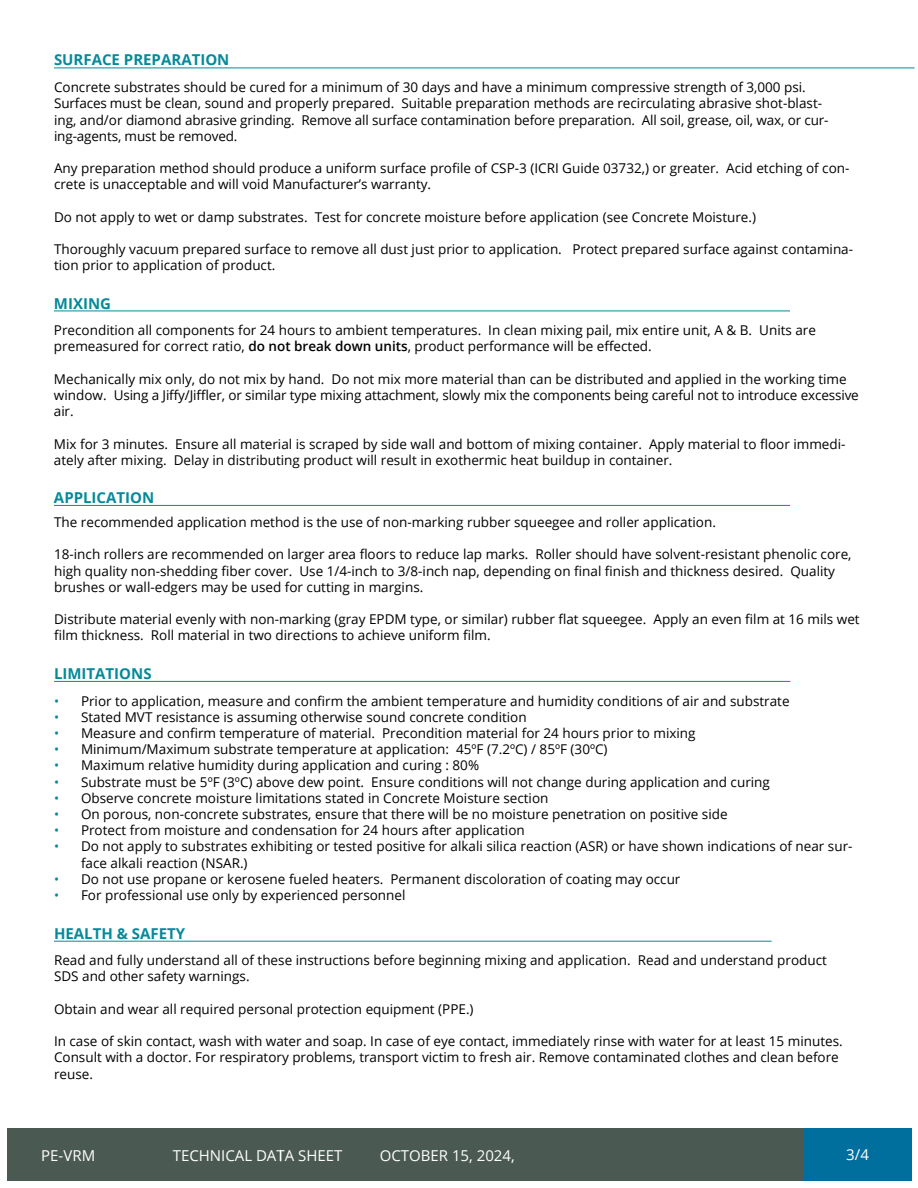
<style>
.page{position:relative;width:918px;height:1188px;background:#fff}
.page>*{position:absolute;margin:0;border:0;box-sizing:border-box;transform-origin:0 0}
.t1{font:700 15px "Open Sans";color:#058a99}
.t2{font:15px "Open Sans";color:#fff}
.t3{font:13.5px/16.2px "Open Sans";color:#000}
.s1{font-weight:600}
.s2{color:#058a99}
</style>
<div class="page">
<div style="left:7px;top:1129px;width:905px;height:52px;background:#4a5951"></div>
<div style="left:804px;top:1129px;width:108px;height:52px;background:#006f9e"></div>
<hr style="left:54px;top:505px;width:736px;height:1px;background:#058a99">
<hr style="left:54px;top:681px;width:736px;height:1px;background:#058a99">
<hr style="left:54px;top:311px;width:736px;height:1px;background:#058a99">
<hr style="left:54px;top:68px;width:861px;height:1px;background:#058a99">
<hr style="left:54px;top:941px;width:718px;height:1px;background:#058a99">
<p class="t1" style="left:54px;top:49px;width:177px">SURFACE PREPARATION</p>
<p class="t3" style="left:54px;top:79px;width:776px">Concrete substrates should be cured for a minimum of 30 days and have a minimum compressive strength of 3,000 psi.<br>Surfaces must be clean, sound and properly prepared. Suitable preparation methods are recirculating abrasive shot-blast&shy;ing, and/or diamond abrasive grinding. Remove all surface contamination before preparation. All soil, grease, oil, wax, or cur&shy;ing-agents, must be removed.</p>
<p class="t3" style="left:54px;top:160px;width:797px">Any preparation method should produce a uniform surface profile of CSP-3 (ICRI Guide 03732,) or greater. Acid etching of con&shy;crete is unacceptable and will void Manufacturer’s warranty.</p>
<p class="t3" style="left:54px;top:208px;width:704px">Do not apply to wet or damp substrates. Test for concrete moisture before application (see Concrete Moisture.)</p>
<p class="t3" style="left:54px;top:241px;width:801px">Thoroughly vacuum prepared surface to remove all dust just prior to application. Protect prepared surface against contamina&shy;tion prior to application of product.</p>
<p class="t1" style="left:54px;top:292px;width:59px">MIXING</p>
<p class="t3" style="left:54px;top:322px;width:764px">Precondition all components for 24 hours to ambient temperatures. In clean mixing pail, mix entire unit, A &amp; B. Units are premeasured for correct ratio, <span class="s1">do not break down units</span>, product performance will be effected.</p>
<p class="t3" style="left:54px;top:370px;width:806px">Mechanically mix only, do not mix by hand. Do not mix more material than can be distributed and applied in the working time window. Using a Jiffy/Jiffler, or similar type mixing attachment, slowly mix the components being careful not to introduce excessive air.</p>
<p class="t3" style="left:54px;top:435px;width:793px">Mix for 3 minutes. Ensure all material is scraped by side wall and bottom of mixing container. Apply material to floor immedi&shy;ately after mixing. Delay in distributing product will result in exothermic heat buildup in container.</p>
<p class="t1" style="left:54px;top:487px;width:102px">APPLICATION</p>
<p class="t3" style="left:54px;top:514px;width:663px">The recommended application method is the use of non-marking rubber squeegee and roller application.</p>
<p class="t3" style="left:54px;top:546px;width:799px">18-inch rollers are recommended on larger area floors to reduce lap marks. Roller should have solvent-resistant phenolic core, high quality non-shedding fiber cover. Use 1/4-inch to 3/8-inch nap, depending on final finish and thickness desired. Quality brushes or wall-edgers may be used for cutting in margins.</p>
<p class="t3" style="left:54px;top:611px;width:807px">Distribute material evenly with non-marking (gray EPDM type, or similar) rubber flat squeegee. Apply an even film at 16 mils wet film thickness. Roll material in two directions to achieve uniform film.</p>
<p class="t1" style="left:54px;top:663px;width:99px">LIMITATIONS</p>
<p class="t3" style="left:54px;top:692px;width:737px"><span class="s2">•</span> Prior to application, measure and confirm the ambient temperature and humidity conditions of air and substrate</p>
<p class="t3" style="left:54px;top:708px;width:474px"><span class="s2">•</span> Stated MVT resistance is assuming otherwise sound concrete condition</p>
<p class="t3" style="left:54px;top:725px;width:643px"><span class="s2">•</span> Measure and confirm temperature of material. Precondition material for 24 hours prior to mixing</p>
<p class="t3" style="left:54px;top:741px;width:555px"><span class="s2">•</span> Minimum/Maximum substrate temperature at application: 45ºF (7.2ºC) / 85ºF (30ºC)</p>
<p class="t3" style="left:54px;top:757px;width:427px"><span class="s2">•</span> Maximum relative humidity during application and curing : 80%</p>
<p class="t3" style="left:54px;top:773px;width:717px"><span class="s2">•</span> Substrate must be 5ºF (3ºC) above dew point. Ensure conditions will not change during application and curing</p>
<p class="t3" style="left:54px;top:789px;width:496px"><span class="s2">•</span> Observe concrete moisture limitations stated in Concrete Moisture section</p>
<p class="t3" style="left:54px;top:806px;width:675px"><span class="s2">•</span> On porous, non-concrete substrates, ensure that there will be no moisture penetration on positive side</p>
<p class="t3" style="left:54px;top:822px;width:472px"><span class="s2">•</span> Protect from moisture and condensation for 24 hours after application</p>
<p class="t3" style="left:81px;top:838px;width:773px;text-indent:-27px"><span class="s2">•</span> Do not apply to substrates exhibiting or tested positive for alkali silica reaction (ASR) or have shown indications of near sur&shy;face alkali reaction (NSAR.)</p>
<p class="t3" style="left:54px;top:870px;width:628px"><span class="s2">•</span> Do not use propane or kerosene fueled heaters. Permanent discoloration of coating may occur</p>
<p class="t3" style="left:54px;top:887px;width:353px"><span class="s2">•</span> For professional use only by experienced personnel</p>
<p class="t1" style="left:54px;top:923px;width:133px">HEALTH &amp; SAFETY</p>
<p class="t3" style="left:54px;top:952px;width:774px">Read and fully understand all of these instructions before beginning mixing and application. Read and understand product<br>SDS and other safety warnings.</p>
<p class="t3" style="left:54px;top:1000px;width:421px">Obtain and wear all required personal protection equipment (PPE.)</p>
<p class="t3" style="left:54px;top:1033px;width:790px">In case of skin contact, wash with water and soap. In case of eye contact, immediately rinse with water for at least 15 minutes.<br>Consult with a doctor. For respiratory problems, transport victim to fresh air. Remove contaminated clothes and clean before reuse.</p>
<p class="t2" style="left:41px;top:1145px;width:55px">PE-VRM</p>
<p class="t2" style="left:173px;top:1145px;width:171px">TECHNICAL DATA SHEET</p>
<p class="t2" style="left:380px;top:1145px;width:137px">OCTOBER 15, 2024,</p>
<p class="t2" style="left:846px;top:1144px;width:24px">3/4</p>
</div>
